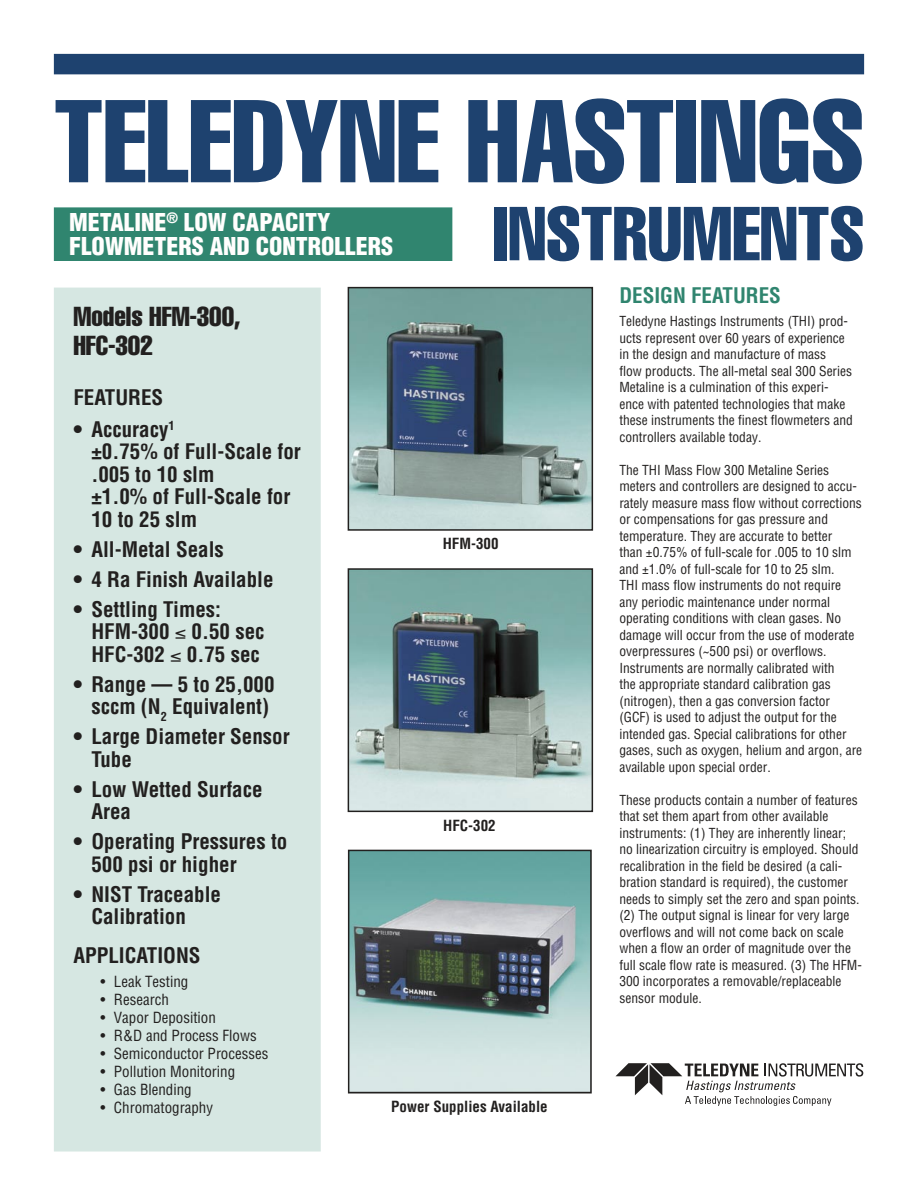
<style>
.page{position:relative;width:918px;height:1188px;background:#fff}
.page>*{position:absolute;margin:0;border:0;box-sizing:border-box;transform-origin:0 0}
.t1{font:extra-condensed 115.5px "Helvetica";color:#1e426f}
.t2{font:extra-condensed 75px "Helvetica";color:#1e426f}
.Model{font:extra-condensed 27px "Helvetica";color:#22201f}
.BAR_TYPE{font:900 condensed 24px/24px "Helvetica";color:#fffefd}
.Opening_Bullets{font:700 condensed 21px/22.5px "Helvetica";color:#22201f}
.Opening_Bullets-2{font:700 condensed 21px "Helvetica";color:#30856f}
.Applications_text{font:condensed 15px "Helvetica";color:#22201f}
.t3{font:700 condensed 15px "Helvetica";color:#22201f}
.Body_2{font:condensed 13.5px/16.5px "Helvetica";color:#22201f}
</style>
<div class="page">
<div style="left:54px;top:288px;width:266px;height:863px;background:#d6e7e2"></div>
<div style="left:54px;top:208px;width:398px;height:52px;background:#30856f"></div>
<div style="left:54px;top:208px;width:398px;height:53px;border:1px solid #30856f"></div>
<div style="left:54px;top:54px;width:810px;height:20px;background:#1e426f"></div>
<svg style="left:615px;top:1063px;width:248px;height:43px"></svg>
<img style="left:351px;top:571px;width:239px;height:238px">
<div style="left:348px;top:568px;width:245px;height:244px;border:2px solid #22201f"></div>
<img style="left:351px;top:290px;width:239px;height:238px">
<div style="left:348px;top:287px;width:245px;height:244px;border:2px solid #22201f"></div>
<svg style="left:351px;top:853px;width:238px;height:237px;background:#8ba5a4"></svg>
<div style="left:348px;top:850px;width:244px;height:243px;border:2px solid #22201f"></div>
<p class="t1" style="left:54px;top:68px;width:812px">TELEDYNE HASTINGS</p>
<p class="t2" style="left:493px;top:186px;width:373px">INSTRUMENTS</p>
<p class="Opening_Bullets-2" style="left:619px;top:283px;width:163px">DESIGN FEATURES</p>
<p class="Body_2" style="left:619px;top:313px;width:235px">Teledyne Hastings Instruments (THI) prod&shy;ucts represent over 60 years of experience in the design and manufacture of mass<br>flow products. The all-metal seal 300 Series Metaline is a culmination of this experi&shy;ence with patented technologies that make these instruments the finest flowmeters and controllers available today.</p>
<p class="Body_2" style="left:619px;top:461px;width:244px">The THI Mass Flow 300 Metaline Series meters and controllers are designed to accu&shy;rately measure mass flow without corrections or compensations for gas pressure and temperature. They are accurate to better<br>than ±0.75% of full-scale for .005 to 10 slm and ±1.0% of full-scale for 10 to 25 slm.<br>THI mass flow instruments do not require any periodic maintenance under normal operating conditions with clean gases. No damage will occur from the use of moderate overpressures (~500 psi) or overflows.<br>Instruments are normally calibrated with<br>the appropriate standard calibration gas (nitrogen), then a gas conversion factor (GCF) is used to adjust the output for the intended gas. Special calibrations for other gases, such as oxygen, helium and argon, are available upon special order.</p>
<p class="Body_2" style="left:619px;top:791px;width:244px">These products contain a number of features that set them apart from other available instruments: (1) They are inherently linear; no linearization circuitry is employed. Should recalibration in the field be desired (a cali&shy;bration standard is required), the customer needs to simply set the zero and span points. (2) The output signal is linear for very large overflows and will not come back on scale when a flow an order of magnitude over the full scale flow rate is measured. (3) The HFM-300 incorporates a removable/replaceable sensor module.</p>
<p class="BAR_TYPE" style="left:69px;top:210px;width:326px">METALINE<sup>®</sup> LOW CAPACITY<br>FLOWMETERS AND CONTROLLERS</p>
<p class="Model" style="left:73px;top:300px;width:169px">Models HFM-300,</p>
<p class="Model" style="left:73px;top:328px;width:81px">HFC-302</p>
<p class="Opening_Bullets" style="left:73px;top:386px;width:91px">FEATURES</p>
<p class="Opening_Bullets" style="left:73px;top:418px;width:103px">• Accuracy<sup>1</sup></p>
<p class="Opening_Bullets" style="left:91px;top:440px;width:211px">±0.75% of Full-Scale for .005 to 10 slm<br>±1.0% of Full-Scale for<br>10 to 25 slm</p>
<p class="Opening_Bullets" style="left:73px;top:538px;width:152px">• All-Metal Seals</p>
<p class="Opening_Bullets" style="left:73px;top:568px;width:202px">• 4 Ra Finish Available</p>
<p class="Opening_Bullets" style="left:73px;top:598px;width:149px">• Settling Times:</p>
<p class="Opening_Bullets" style="left:91px;top:620px;width:175px">HFM-300 ≤ 0.50 sec</p>
<p class="Opening_Bullets" style="left:91px;top:643px;width:170px">HFC-302 ≤ 0.75 sec</p>
<p class="Opening_Bullets" style="left:73px;top:673px;width:203px;text-align:center">• Range — 5 to 25,000 sccm (N<sub>2</sub> Equivalent)</p>
<p class="Opening_Bullets" style="left:91px;top:725px;width:200px;text-indent:-18px">• Large Diameter Sensor<br>Tube</p>
<p class="Opening_Bullets" style="left:91px;top:778px;width:173px;text-indent:-18px">• Low Wetted Surface<br>Area</p>
<p class="Opening_Bullets" style="left:91px;top:830px;width:197px;text-indent:-18px">• Operating Pressures to<br>500 psi or higher</p>
<p class="Opening_Bullets" style="left:91px;top:883px;width:131px;text-indent:-18px">• NIST Traceable<br>Calibration</p>
<p class="Opening_Bullets" style="left:73px;top:944px;width:129px">APPLICATIONS</p>
<p class="Applications_text" style="left:100px;top:972px;width:90px">• Leak Testing</p>
<p class="Applications_text" style="left:100px;top:990px;width:70px">• Research</p>
<p class="Applications_text" style="left:100px;top:1008px;width:117px">• Vapor Deposition</p>
<p class="Applications_text" style="left:100px;top:1026px;width:158px">• R&amp;D and Process Flows</p>
<p class="Applications_text" style="left:100px;top:1044px;width:170px">• Semiconductor Processes</p>
<p class="Applications_text" style="left:100px;top:1062px;width:136px">• Pollution Monitoring</p>
<p class="Applications_text" style="left:100px;top:1080px;width:93px">• Gas Blending</p>
<p class="Applications_text" style="left:100px;top:1098px;width:114px">• Chromatography</p>
<p class="t3" style="left:443px;top:535px;width:57px">HFM-300</p>
<p class="t3" style="left:443px;top:817px;width:54px">HFC-302</p>
<p class="t3" style="left:391px;top:1097px;width:158px">Power Supplies Available</p>
</div>
